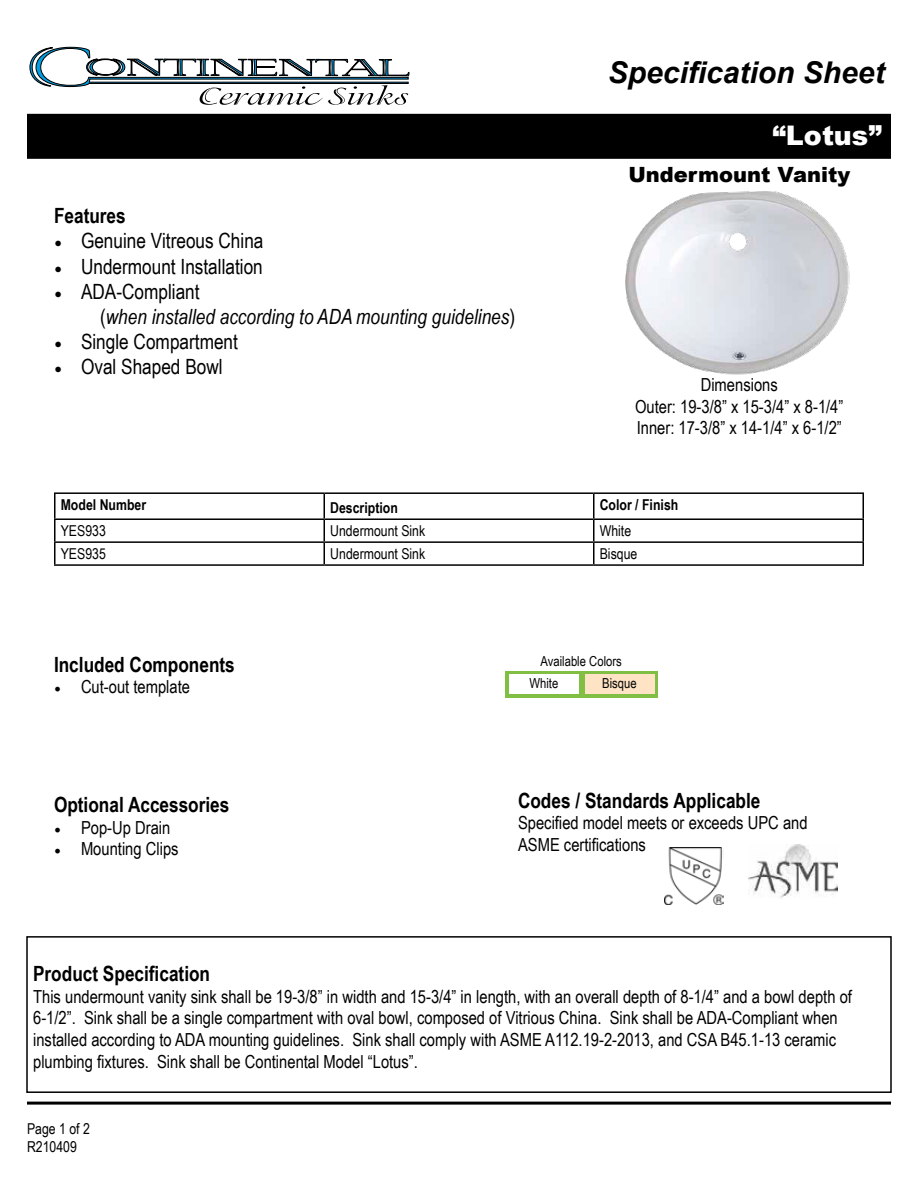
<style>
.page{position:relative;width:918px;height:1188px;background:#fff}
.page>*{position:absolute;margin:0;border:0;box-sizing:border-box;transform-origin:0 0}
.t1{font:italic 700 30px "Arial";color:#000}
.t2{font:900 27px "Arial";color:#fff}
.t3{font:700 21px "Arial Narrow";color:#000}
.t4{font:21px "Arial Narrow";color:#000}
.t5{font:italic 21px/25.2px "Arial Narrow";color:#000}
.t6{font:900 21px "Arial";color:#000}
.t7{font:18px/21.6px "Arial Narrow";color:#000}
.t8{font:15px/18px "Arial Narrow";color:#000}
.t9{font:700 15px "Arial Narrow";color:#000}
.t10{font:13.8px/21.6px "Arial Narrow";color:#030304}
.s1{font-family:"Minion Pro"}
.s2{font-family:"Minion Pro";font-style:normal}
.s3{font-style:normal}
</style>
<div class="page">
<div style="left:27px;top:114px;width:864px;height:45px;background:#000"></div>
<div style="left:26px;top:936px;width:866px;height:157px;border:2px solid #000"></div>
<hr style="left:27px;top:1102px;width:864px;height:3px;background:#000">
<hr style="left:54px;top:492px;width:270px;height:2px;background:#000">
<hr style="left:54px;top:494px;width:2px;height:24px;background:#000">
<hr style="left:324px;top:492px;width:270px;height:2px;background:#000">
<hr style="left:594px;top:492px;width:270px;height:2px;background:#000">
<hr style="left:862px;top:494px;width:2px;height:24px;background:#000">
<hr style="left:54px;top:518px;width:270px;height:2px;background:#000">
<hr style="left:54px;top:520px;width:2px;height:21px;background:#000">
<hr style="left:324px;top:518px;width:270px;height:2px;background:#000">
<hr style="left:594px;top:518px;width:270px;height:2px;background:#000">
<hr style="left:862px;top:520px;width:2px;height:21px;background:#000">
<hr style="left:54px;top:541px;width:270px;height:2px;background:#000">
<hr style="left:54px;top:543px;width:2px;height:21px;background:#000">
<hr style="left:324px;top:541px;width:270px;height:2px;background:#000">
<svg style="left:324px;top:494px;width:1px;height:70px"></svg>
<hr style="left:594px;top:541px;width:270px;height:2px;background:#000">
<svg style="left:593px;top:494px;width:1px;height:70px"></svg>
<hr style="left:862px;top:543px;width:2px;height:21px;background:#000">
<hr style="left:54px;top:564px;width:270px;height:2px;background:#000">
<hr style="left:324px;top:564px;width:270px;height:2px;background:#000">
<hr style="left:594px;top:564px;width:270px;height:2px;background:#000">
<svg style="left:29px;top:47px;width:381px;height:58px"></svg>
<img style="left:625px;top:191px;width:224px;height:184px">
<div style="left:505px;top:671px;width:152px;height:26px;background:#80be44"></div>
<div style="left:509px;top:674px;width:70px;height:20px;background:#fff"></div>
<div style="left:585px;top:674px;width:69px;height:20px;background:#ffe3c5"></div>
<img style="left:749px;top:844px;width:89px;height:54px">
<img style="left:664px;top:847px;width:60px;height:58px">
<h1 class="t1" style="left:608px;top:53px;width:278px">Specification Sheet</h1>
<p class="t3" style="left:54px;top:200px;width:73px">Features</p>
<p class="t4" style="left:54px;top:226px;width:211px"><span class="s1">•</span> Genuine Vitreous China</p>
<p class="t4" style="left:54px;top:251px;width:210px"><span class="s1">•</span> Undermount Installation</p>
<p class="t5" style="left:100px;top:278px;width:417px;text-indent:-46px"><span class="s2">•</span> <span class="s3">ADA-Compliant<br>(</span>when installed according to ADA mounting guidelines<span class="s3">)</span></p>
<p class="t4" style="left:54px;top:326px;width:185px"><span class="s1">•</span> Single Compartment</p>
<p class="t4" style="left:54px;top:352px;width:170px"><span class="s1">•</span> Oval Shaped Bowl</p>
<h2 class="t2" style="left:772px;top:116px;width:111px">“Lotus”</h2>
<p class="t6" style="left:628px;top:159px;width:223px">Undermount Vanity</p>
<p class="t7" style="left:635px;top:373px;width:210px;text-align:center">Dimensions<br>Outer: 19-3/8” x 15-3/4” x 8-1/4”<br>Inner: 17-3/8” x 14-1/4” x 6-1/2”</p>
<p class="t9" style="left:61px;top:493px;width:87px">Model Number</p>
<p class="t9" style="left:330px;top:497px;width:69px">Description</p>
<p class="t9" style="left:600px;top:493px;width:80px">Color / Finish</p>
<p class="t8" style="left:61px;top:521px;width:47px">YES933</p>
<p class="t8" style="left:330px;top:521px;width:97px">Undermount Sink</p>
<p class="t8" style="left:600px;top:521px;width:33px">White</p>
<p class="t8" style="left:61px;top:544px;width:47px">YES935</p>
<p class="t8" style="left:330px;top:544px;width:97px">Undermount Sink</p>
<p class="t8" style="left:600px;top:544px;width:39px">Bisque</p>
<p class="t3" style="left:54px;top:648px;width:182px">Included Components</p>
<p class="t7" style="left:54px;top:676px;width:138px"><span class="s1">•</span> Cut-out template</p>
<p class="t3" style="left:54px;top:789px;width:177px">Optional Accessories</p>
<p class="t7" style="left:54px;top:816px;width:118px"><span class="s1">•</span> Pop-Up Drain</p>
<p class="t7" style="left:54px;top:838px;width:126px"><span class="s1">•</span> Mounting Clips</p>
<p class="t10" style="left:529px;top:650px;width:94px;text-indent:11px">Available Colors<br>White</p>
<p class="t10" style="left:602px;top:672px;width:36px">Bisque</p>
<p class="t3" style="left:518px;top:784px;width:244px">Codes / Standards Applicable</p>
<p class="t7" style="left:518px;top:812px;width:291px">Specified model meets or exceeds UPC and<br>ASME certifications</p>
<p class="t3" style="left:33px;top:958px;width:179px">Product Specification</p>
<p class="t7" style="left:33px;top:985px;width:820px">This undermount vanity sink shall be 19-3/8” in width and 15-3/4” in length, with an overall depth of 8-1/4” and a bowl depth of 6-1/2”. Sink shall be a single compartment with oval bowl, composed of Vitrious China. Sink shall be ADA-Compliant when installed according to ADA mounting guidelines. Sink shall comply with ASME A112.19-2-2013, and CSA B45.1-13 ceramic plumbing fixtures. Sink shall be Continental Model “Lotus”.</p>
<p class="t8" style="left:27px;top:1119px;width:64px">Page 1 of 2<br>R210409</p>
</div>
